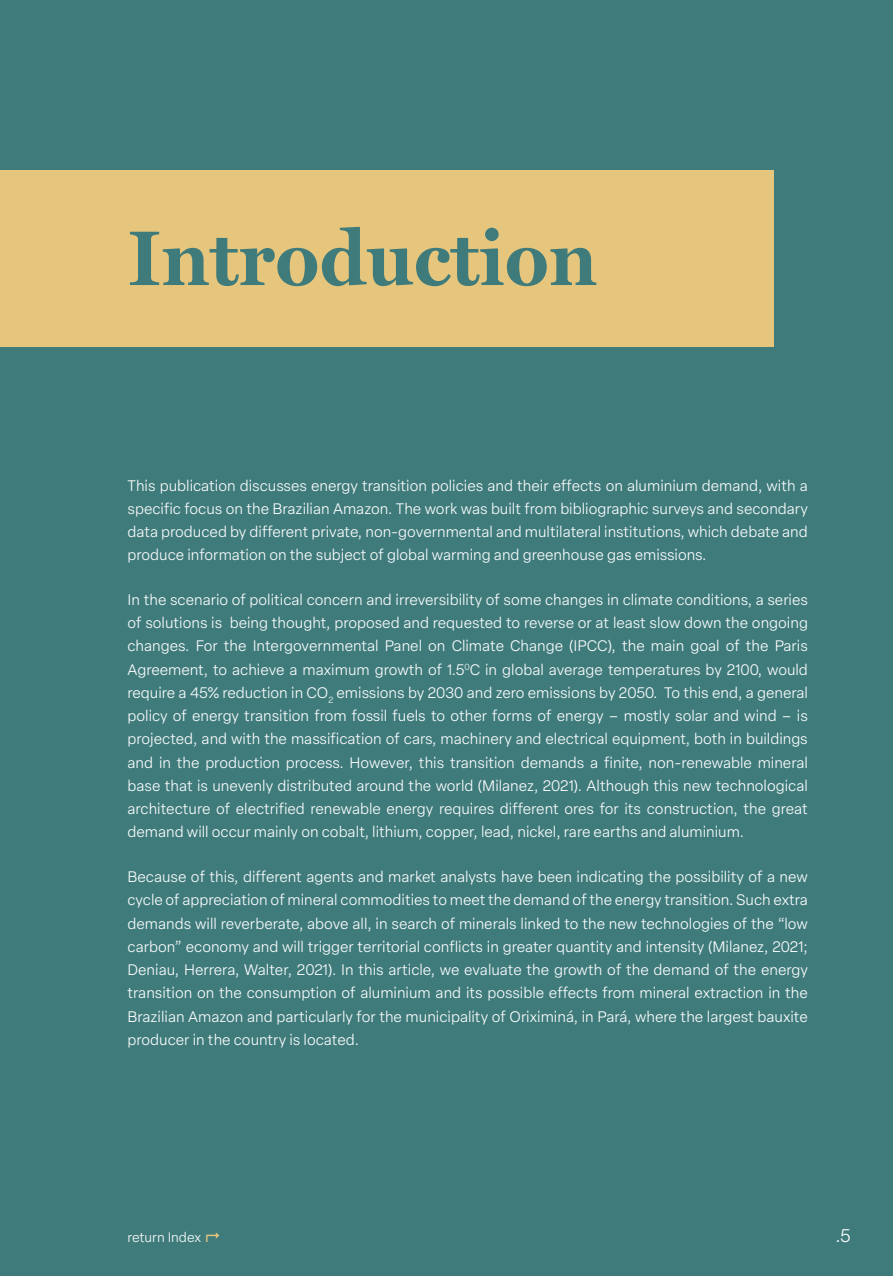
<style>
.page{position:relative;width:893px;height:1276px;background:#407b7c}
.page>*{position:absolute;margin:0;border:0;box-sizing:border-box;transform-origin:0 0}
.t1{font:700 78px "Miller Text";color:#407b7c}
.t2{font:300 18px "Elza Text";color:#fff}
.t3{font:300 15px/23.2px "Elza Text";color:#fff;text-align:justify}
.t4{font:300 13.5px "Elza Text";color:#fff}
</style>
<div class="page">
<div style="left:0;top:170px;width:774px;height:177px;background:#e6c67c"></div>
<h1 class="t1" style="left:128px;top:196px;width:471px">Introduction</h1>
<p class="t3" style="left:128px;top:473px;width:682px">This publication discusses energy transition policies and their effects on aluminium demand, with a specific focus on the Brazilian Amazon. The work was built from bibliographic surveys and secondary data produced by different private, non-governmental and multilateral institutions, which debate and produce information on the subject of global warming and greenhouse gas emissions.</p>
<p class="t3" style="left:128px;top:587px;width:682px">In the scenario of political concern and irreversibility of some changes in climate conditions, a series of solutions is being thought, proposed and requested to reverse or at least slow down the ongoing changes. For the Intergovernmental Panel on Climate Change (IPCC), the main goal of the Paris Agreement, to achieve a maximum growth of 1.5<sup>0</sup>C in global average temperatures by 2100, would require a 45% reduction in CO<sub>2</sub> emissions by 2030 and zero emissions by 2050. To this end, a general policy of energy transition from fossil fuels to other forms of energy – mostly solar and wind – is projected, and with the massification of cars, machinery and electrical equipment, both in buildings and in the production process. However, this transition demands a finite, non-renewable mineral base that is unevenly distributed around the world (Milanez, 2021). Although this new technological architecture of electrified renewable energy requires different ores for its construction, the great demand will occur mainly on cobalt, lithium, copper, lead, nickel, rare earths and aluminium.</p>
<p class="t3" style="left:128px;top:864px;width:682px">Because of this, different agents and market analysts have been indicating the possibility of a new cycle of appreciation of mineral commodities to meet the demand of the energy transition. Such extra demands will reverberate, above all, in search of minerals linked to the new technologies of the “low carbon” economy and will trigger territorial conflicts in greater quantity and intensity (Milanez, 2021; Deniau, Herrera, Walter, 2021). In this article, we evaluate the growth of the demand of the energy transition on the consumption of aluminium and its possible effects from mineral extraction in the Brazilian Amazon and particularly for the municipality of Oriximiná, in Pará, where the largest bauxite producer in the country is located.</p>
<p class="t4" style="left:128px;top:1227px;width:75px">return Index</p>
<p class="t2" style="left:836px;top:1222px;width:17px">.5</p>
</div>
